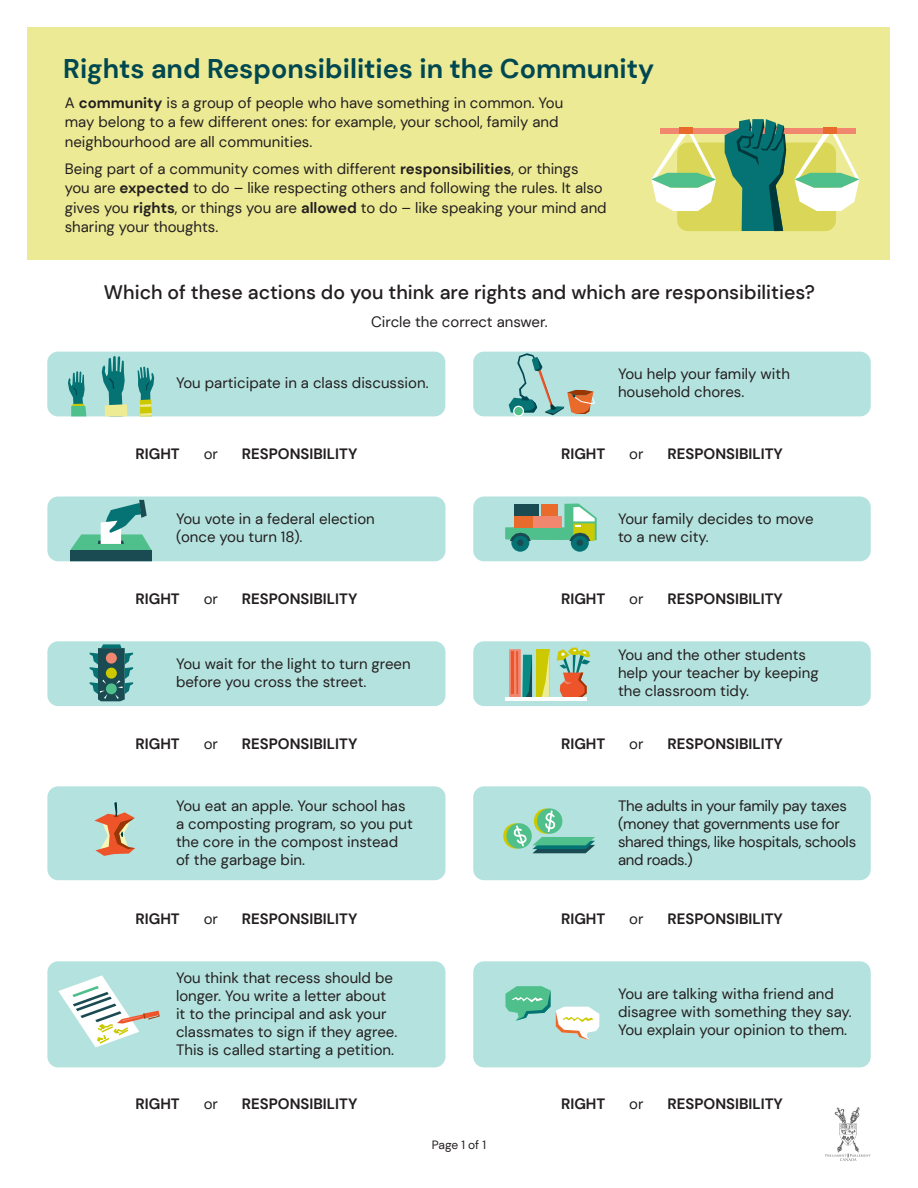
<style>
.page{position:relative;width:918px;height:1188px;background:#fff}
.page>*{position:absolute;margin:0;border:0;box-sizing:border-box;transform-origin:0 0}
.H1_-_Game_s_name{font:700 27px "DM Sans";color:#004851}
.H2_-_Main_questions{font:500 19.5px "DM Sans";color:#231f20}
.t1{font:15px/18px "DM Sans";color:#231f20}
.t2{font:700 15px "DM Sans";color:#231f20}
.t3{font:15px/18px "DM Sans";letter-spacing:-.02em;color:#231f20}
.t4{font:12px "DM Sans";letter-spacing:-.01em;color:#231f20}
.s1{font-weight:700}
</style>
<div class="page">
<div style="left:28px;top:27px;width:862px;height:232px;background:#ecea95"></div>
<svg style="left:825px;top:1107px;width:46px;height:54px"></svg>
<div style="left:47px;top:352px;width:398px;height:64px;background:#b4e2de;border-radius:11px"></div>
<svg style="left:68px;top:371px;width:19px;height:45px"></svg>
<svg style="left:102px;top:356px;width:26px;height:60px"></svg>
<svg style="left:138px;top:367px;width:16px;height:49px"></svg>
<div style="left:473px;top:352px;width:398px;height:64px;background:#b4e2de;border-radius:11px"></div>
<div style="left:47px;top:786px;width:399px;height:94px;background:#b4e2de;border-radius:11px"></div>
<div style="left:473px;top:786px;width:398px;height:94px;background:#b4e2de;border-radius:11px"></div>
<svg style="left:94px;top:802px;width:41px;height:54px"></svg>
<svg style="left:537px;top:808px;width:25px;height:26px"></svg>
<svg style="left:503px;top:823px;width:26px;height:26px"></svg>
<svg style="left:506px;top:823px;width:26px;height:26px"></svg>
<svg style="left:513px;top:810px;width:82px;height:43px"></svg>
<svg style="left:513px;top:406px;width:11px;height:11px"></svg>
<svg style="left:509px;top:353px;width:86px;height:62px"></svg>
<div style="left:47px;top:641px;width:399px;height:65px;background:#b4e2de;border-radius:11px"></div>
<div style="left:473px;top:641px;width:398px;height:65px;background:#b4e2de;border-radius:11px"></div>
<svg style="left:90px;top:644px;width:43px;height:57px"></svg>
<div style="left:536px;top:649px;width:13px;height:49px;background:#ccc900"></div>
<svg style="left:557px;top:648px;width:33px;height:49px"></svg>
<svg style="left:542px;top:654px;width:7px;height:43px"></svg>
<svg style="left:509px;top:649px;width:23px;height:48px"></svg>
<hr style="left:505px;top:697px;width:82px;height:4px;background:#fff">
<div style="left:47px;top:497px;width:399px;height:64px;background:#b4e2de;border-radius:11px"></div>
<div style="left:70px;top:550px;width:82px;height:11px;background:#1a4a52"></div>
<svg style="left:70px;top:500px;width:82px;height:50px"></svg>
<div style="left:473px;top:497px;width:398px;height:64px;background:#b4e2de;border-radius:11px"></div>
<div style="left:571px;top:534px;width:18px;height:18px;background:#057373;border-radius:50%"></div>
<div style="left:577px;top:539px;width:6px;height:7px;background:#1a4a52;border-radius:50%"></div>
<div style="left:511px;top:534px;width:18px;height:18px;background:#057373;border-radius:50%"></div>
<div style="left:517px;top:539px;width:7px;height:7px;background:#1a4a52;border-radius:50%"></div>
<svg style="left:505px;top:504px;width:92px;height:37px"></svg>
<div style="left:514px;top:516px;width:20px;height:12px;background:#e86b2b"></div>
<div style="left:534px;top:516px;width:28px;height:12px;background:#f28770"></div>
<div style="left:514px;top:505px;width:25px;height:11px;background:#1a4a52"></div>
<div style="left:542px;top:505px;width:16px;height:11px;background:#e86b2b"></div>
<div style="left:47px;top:961px;width:399px;height:106px;background:#b4e2de;border-radius:11px"></div>
<div style="left:473px;top:961px;width:398px;height:106px;background:#b4e2de;border-radius:11px"></div>
<svg style="left:505px;top:986px;width:94px;height:54px"></svg>
<svg style="left:58px;top:975px;width:102px;height:72px"></svg>
<div style="left:677px;top:143px;width:159px;height:88px;background:#dad657;border-radius:11px"></div>
<div style="left:660px;top:128px;width:196px;height:6px;background:#f28770"></div>
<svg style="left:651px;top:128px;width:65px;height:83px"></svg>
<div style="left:680px;top:128px;width:13px;height:6px;background:#e86b2b"></div>
<svg style="left:795px;top:128px;width:64px;height:83px"></svg>
<div style="left:823px;top:128px;width:13px;height:6px;background:#e86b2b"></div>
<svg style="left:725px;top:119px;width:61px;height:112px"></svg>
<p class="H1_-_Game_s_name" style="left:63px;top:52px;width:593px">Rights and Responsibilities in the Community</p>
<p class="t1" style="left:65px;top:93px;width:500px;line-height:19.5px">A <span class="s1">community</span> is a group of people who have something in common. You may belong to a few different ones: for example, your school, family and neighbourhood are all communities.</p>
<p class="t1" style="left:65px;top:159px;width:543px;line-height:19.5px">Being part of a community comes with different <span class="s1">responsibilities</span>, or things you are <span class="s1">expected</span> to do – like respecting others and following the rules. It also gives you <span class="s1">rights</span>, or things you are <span class="s1">allowed</span> to do – like speaking your mind and sharing your thoughts.</p>
<p class="H2_-_Main_questions" style="left:104px;top:280px;width:713px">Which of these actions do you think are rights and which are responsibilities?</p>
<p class="t1" style="left:371px;top:312px;width:178px">Circle the correct answer.</p>
<p class="t1" style="left:176px;top:374px;width:254px">You participate in a class discussion.</p>
<p class="t1" style="left:618px;top:365px;width:173px">You help your family with household chores.</p>
<p class="t2" style="left:135px;top:444px;width:46px">RIGHT</p>
<p class="t1" style="left:204px;top:445px;width:16px">or</p>
<p class="t2" style="left:242px;top:444px;width:117px">RESPONSIBILITY</p>
<p class="t2" style="left:561px;top:444px;width:46px">RIGHT</p>
<p class="t1" style="left:629px;top:445px;width:16px">or</p>
<p class="t2" style="left:667px;top:444px;width:117px">RESPONSIBILITY</p>
<p class="t1" style="left:176px;top:510px;width:200px">You vote in a federal election (once you turn 18).</p>
<p class="t1" style="left:618px;top:510px;width:197px">Your family decides to move to a new city.</p>
<p class="t2" style="left:135px;top:590px;width:46px">RIGHT</p>
<p class="t1" style="left:204px;top:590px;width:16px">or</p>
<p class="t2" style="left:242px;top:590px;width:117px">RESPONSIBILITY</p>
<p class="t2" style="left:561px;top:590px;width:46px">RIGHT</p>
<p class="t1" style="left:629px;top:590px;width:16px">or</p>
<p class="t2" style="left:667px;top:590px;width:117px">RESPONSIBILITY</p>
<p class="t1" style="left:176px;top:655px;width:236px">You wait for the light to turn green before you cross the street.</p>
<p class="t1" style="left:618px;top:646px;width:202px">You and the other students help your teacher by keeping the classroom tidy.</p>
<p class="t2" style="left:135px;top:735px;width:46px">RIGHT</p>
<p class="t1" style="left:204px;top:735px;width:16px">or</p>
<p class="t2" style="left:242px;top:735px;width:117px">RESPONSIBILITY</p>
<p class="t2" style="left:561px;top:735px;width:46px">RIGHT</p>
<p class="t1" style="left:629px;top:735px;width:16px">or</p>
<p class="t2" style="left:667px;top:735px;width:117px">RESPONSIBILITY</p>
<p class="t1" style="left:176px;top:796px;width:238px">You eat an apple. Your school has a composting program, so you put the core in the compost instead of the garbage bin.</p>
<p class="t3" style="left:618px;top:796px;width:240px">The adults in your family pay taxes (money that governments use for shared things, like hospitals, schools and roads.)</p>
<p class="t2" style="left:135px;top:910px;width:46px">RIGHT</p>
<p class="t1" style="left:204px;top:910px;width:16px">or</p>
<p class="t2" style="left:242px;top:910px;width:117px">RESPONSIBILITY</p>
<p class="t2" style="left:561px;top:910px;width:46px">RIGHT</p>
<p class="t1" style="left:629px;top:910px;width:16px">or</p>
<p class="t2" style="left:667px;top:910px;width:117px">RESPONSIBILITY</p>
<p class="t1" style="left:176px;top:969px;width:223px">You think that recess should be longer. You write a letter about it to the principal and ask your classmates to sign if they agree.<br>This is called starting a petition.</p>
<p class="t1" style="left:618px;top:985px;width:235px">You are talking witha friend and disagree with something they say.<br>You explain your opinion to them.</p>
<p class="t2" style="left:135px;top:1095px;width:46px">RIGHT</p>
<p class="t1" style="left:204px;top:1095px;width:16px">or</p>
<p class="t2" style="left:242px;top:1095px;width:117px">RESPONSIBILITY</p>
<p class="t2" style="left:561px;top:1095px;width:46px">RIGHT</p>
<p class="t1" style="left:629px;top:1095px;width:16px">or</p>
<p class="t2" style="left:667px;top:1095px;width:117px">RESPONSIBILITY</p>
<p class="t4" style="left:432px;top:1138px;width:56px">Page 1 of 1</p>
</div>
